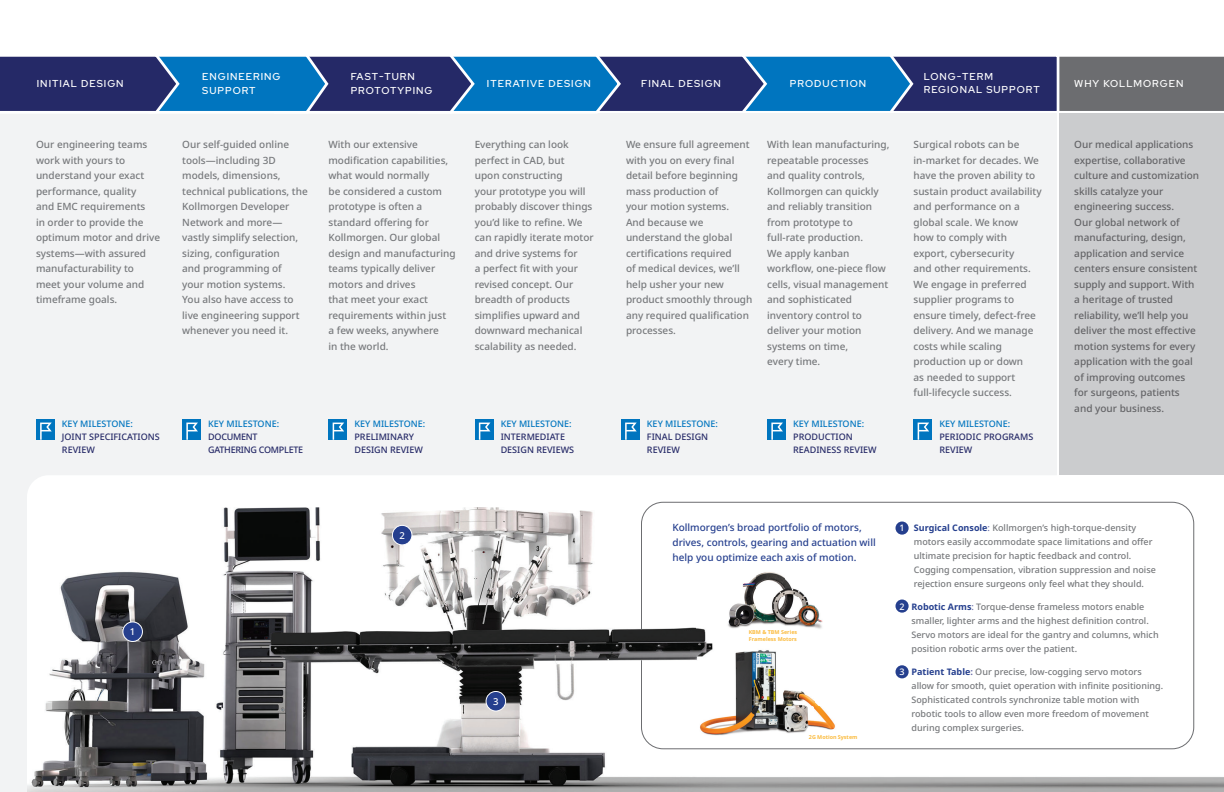
<style>
.page{position:relative;width:1224px;height:792px;background:#fff}
.page>*{position:absolute;margin:0;border:0;box-sizing:border-box;transform-origin:0 0}
.t1{font:500 10px/15.5px "Noto Sans";color:#76787b}
.t2{font:500 10px/15.5px "Noto Sans";color:#636366}
.t3{font:500 10px/14px "Red Hat Display";letter-spacing:.1em;color:#fff}
.t4{font:500 10px/15px "Noto Sans";color:#253f8e}
.t5{font:500 9.5px "Noto Sans";color:#fff}
.t6{font:500 9px/14px "Noto Sans";color:#76787b}
.t7{font:500 9px/13px "Noto Sans";color:#252967}
.t8{font:500 9px "Noto Sans";color:#0075bf}
.t9{font:500 9px/13px "Noto Sans";letter-spacing:-.03em;color:#252967}
.t10{font:700 5.4px/7.2px "Noto Sans";color:#fbbb3e}
.s1{color:#fff}
.s2{font-weight:700;color:#253f8e}
.s3{color:#6b70ab}
.s4{font-weight:700;color:#6b70ab}
</style>
<div class="page">
<div style="left:0;top:114px;width:1056px;height:678px;background:#f2f3f4"></div>
<div style="left:1059px;top:114px;width:165px;height:361px;background:#cbccce"></div>
<div style="left:27px;top:476px;width:1160px;height:31px;background:#fff"></div>
<img style="left:27px;top:507px;width:1197px;height:285px">
<svg style="left:0;top:56px;width:1224px;height:59px;background:#355d92"></svg>
<div style="left:123px;top:622px;width:19px;height:19px;background:#253f8e;border-radius:50%"></div>
<div style="left:123px;top:622px;width:20px;height:20px;border:1px solid #fff;border-radius:50%"></div>
<div style="left:392px;top:525px;width:20px;height:20px;background:#253f8e;border-radius:50%"></div>
<div style="left:392px;top:525px;width:20px;height:20px;border:1px solid #fff;border-radius:50%"></div>
<div style="left:486px;top:691px;width:20px;height:20px;background:#253f8e;border-radius:50%"></div>
<div style="left:486px;top:691px;width:20px;height:20px;border:1px solid #fff;border-radius:50%"></div>
<div style="left:895px;top:600px;width:14px;height:13px;background:#253f8e;border-radius:50%"></div>
<div style="left:895px;top:665px;width:14px;height:13px;background:#253f8e;border-radius:50%"></div>
<div style="left:641px;top:502px;width:553px;height:247px;border:1px solid #6c6d70;border-radius:22px"></div>
<div style="left:895px;top:522px;width:14px;height:13px;background:#253f8e;border-radius:50%"></div>
<div style="left:36px;top:419px;width:19px;height:21px;background:#0075bf"></div>
<svg style="left:40px;top:423px;width:12px;height:17px"></svg>
<div style="left:182px;top:419px;width:19px;height:21px;background:#0075bf"></div>
<svg style="left:186px;top:423px;width:12px;height:17px"></svg>
<svg style="left:328px;top:419px;width:19px;height:21px"></svg>
<svg style="left:333px;top:423px;width:11px;height:17px"></svg>
<svg style="left:475px;top:419px;width:18px;height:21px"></svg>
<svg style="left:479px;top:423px;width:11px;height:17px"></svg>
<div style="left:621px;top:419px;width:19px;height:21px;background:#0075bf"></div>
<svg style="left:625px;top:423px;width:12px;height:17px"></svg>
<div style="left:767px;top:419px;width:19px;height:21px;background:#0075bf"></div>
<svg style="left:771px;top:423px;width:12px;height:17px"></svg>
<svg style="left:914px;top:419px;width:18px;height:21px"></svg>
<svg style="left:918px;top:423px;width:11px;height:17px"></svg>
<img style="left:696px;top:563px;width:147px;height:68px">
<img style="left:690px;top:644px;width:156px;height:94px">
<p class="t3" style="left:924px;top:70px;width:117px;line-height:13px">LONG-TERM<br>REGIONAL SUPPORT</p>
<p class="t3" style="left:351px;top:69px;width:83px">FAST-TURN<br>PROTOTYPING</p>
<p class="t3" style="left:641px;top:76px;width:81px">FINAL DESIGN</p>
<p class="t3" style="left:790px;top:76px;width:78px">PRODUCTION</p>
<p class="t3" style="left:1074px;top:76px;width:111px">WHY KOLLMORGEN</p>
<p class="t3" style="left:37px;top:76px;width:88px">INITIAL DESIGN</p>
<p class="t3" style="left:202px;top:69px;width:80px">ENGINEERING<br>SUPPORT</p>
<p class="t3" style="left:487px;top:76px;width:106px">ITERATIVE DESIGN</p>
<p class="t1" style="left:328px;top:137px;width:129px">With our extensive modification capabilities, what would normally<br>be considered a custom prototype is often a standard offering for<br>Kollmorgen. Our global design and manufacturing teams typically deliver motors and drives<br>that meet your exact requirements within just<br>a few weeks, anywhere<br>in the world.</p>
<p class="t1" style="left:626px;top:137px;width:128px">We ensure full agreement with you on every final detail before beginning mass production of<br>your motion systems.<br>And because we understand the global certifications required<br>of medical devices, we’ll help usher your new product smoothly through any required qualification processes.</p>
<p class="t1" style="left:767px;top:137px;width:124px">With lean manufacturing, repeatable processes<br>and quality controls,<br>Kollmorgen can quickly and reliably transition from prototype to full-rate production.<br>We apply kanban workflow, one-piece flow cells, visual management and sophisticated inventory control to deliver your motion systems on time,<br>every time.</p>
<p class="t1" style="left:914px;top:137px;width:130px">Surgical robots can be in-market for decades. We have the proven ability to sustain product availability and performance on a global scale. We know<br>how to comply with export, cybersecurity<br>and other requirements.<br>We engage in preferred supplier programs to ensure timely, defect-free delivery. And we manage costs while scaling production up or down<br>as needed to support full-lifecycle success.</p>
<p class="t2" style="left:1074px;top:137px;width:126px">Our medical applications expertise, collaborative culture and customization skills catalyze your engineering success.<br>Our global network of manufacturing, design, application and service centers ensure consistent supply and support. With a heritage of trusted reliability, we’ll help you deliver the most effective motion systems for every application with the goal of improving outcomes for surgeons, patients and your business.</p>
<p class="t1" style="left:36px;top:137px;width:126px">Our engineering teams work with yours to understand your exact performance, quality<br>and EMC requirements<br>in order to provide the optimum motor and drive systems—with assured manufacturability to meet your volume and timeframe goals.</p>
<p class="t1" style="left:182px;top:137px;width:127px">Our self-guided online tools—including 3D models, dimensions, technical publications, the<br>Kollmorgen Developer<br>Network and more— vastly simplify selection, sizing, configuration<br>and programming of<br>your motion systems.<br>You also have access to live engineering support whenever you need it.</p>
<p class="t1" style="left:475px;top:137px;width:120px">Everything can look perfect in CAD, but<br>upon constructing<br>your prototype you will probably discover things you’d like to refine. We can rapidly iterate motor and drive systems for<br>a perfect fit with your revised concept. Our breadth of products simplifies upward and downward mechanical scalability as needed.</p>
<p class="t8" style="left:62px;top:418px;width:72px">KEY MILESTONE:</p>
<p class="t7" style="left:62px;top:430px;width:99px">JOINT SPECIFICATIONS<br>REVIEW</p>
<p class="t8" style="left:208px;top:418px;width:72px">KEY MILESTONE:</p>
<p class="t9" style="left:208px;top:430px;width:97px">DOCUMENT<br>GATHERING COMPLETE</p>
<p class="t5" style="left:130px;top:627px;width:7px">1</p>
<p class="t8" style="left:354px;top:418px;width:72px">KEY MILESTONE:</p>
<p class="t7" style="left:354px;top:430px;width:70px">PRELIMINARY<br>DESIGN REVIEW</p>
<p class="t5" style="left:399px;top:530px;width:7px">2</p>
<p class="t8" style="left:501px;top:418px;width:72px">KEY MILESTONE:</p>
<p class="t7" style="left:501px;top:430px;width:75px">INTERMEDIATE<br>DESIGN REVIEWS</p>
<p class="t5" style="left:493px;top:696px;width:7px">3</p>
<p class="t8" style="left:647px;top:418px;width:72px">KEY MILESTONE:</p>
<p class="t7" style="left:647px;top:430px;width:63px">FINAL DESIGN<br>REVIEW</p>
<p class="t8" style="left:793px;top:418px;width:72px">KEY MILESTONE:</p>
<p class="t7" style="left:793px;top:430px;width:85px">PRODUCTION<br>READINESS REVIEW</p>
<p class="t8" style="left:939px;top:418px;width:72px">KEY MILESTONE:</p>
<p class="t7" style="left:939px;top:430px;width:95px">PERIODIC PROGRAMS<br>REVIEW</p>
<p class="t4" style="left:672px;top:520px;width:205px">Kollmorgen’s broad portfolio of motors, drives, controls, gearing and actuation will help you optimize each axis of motion.</p>
<p class="t10" style="left:749px;top:628px;width:50px">KBM &amp; TBM Series<br>Frameless Motors</p>
<p class="t10" style="left:809px;top:734px;width:50px">2G Motion System</p>
<p class="t6" style="left:914px;top:521px;width:244px;text-indent:-15px"><span class="s1">1</span> <span class="s2">Surgical Console</span><span class="s3">:</span> Kollmorgen’s high-torque-density motors easily accommodate space limitations and offer ultimate precision for haptic feedback and control.<br>Cogging compensation, vibration suppression and noise rejection ensure surgeons only feel what they should.</p>
<p class="t6" style="left:912px;top:600px;width:249px;text-indent:-12px"><span class="s1">2</span> <span class="s2">Robotic Arms</span><span class="s3">:</span> Torque-dense frameless motors enable smaller, lighter arms and the highest definition control.<br>Servo motors are ideal for the gantry and columns, which position robotic arms over the patient.</p>
<p class="t6" style="left:912px;top:665px;width:253px;text-indent:-12px"><span class="s1">3</span> <span class="s2">Patient Table</span><span class="s4">:</span> Our precise, low-cogging servo motors allow for smooth, quiet operation with infinite positioning.<br>Sophisticated controls synchronize table motion with robotic tools to allow even more freedom of movement during complex surgeries.</p>
</div>
